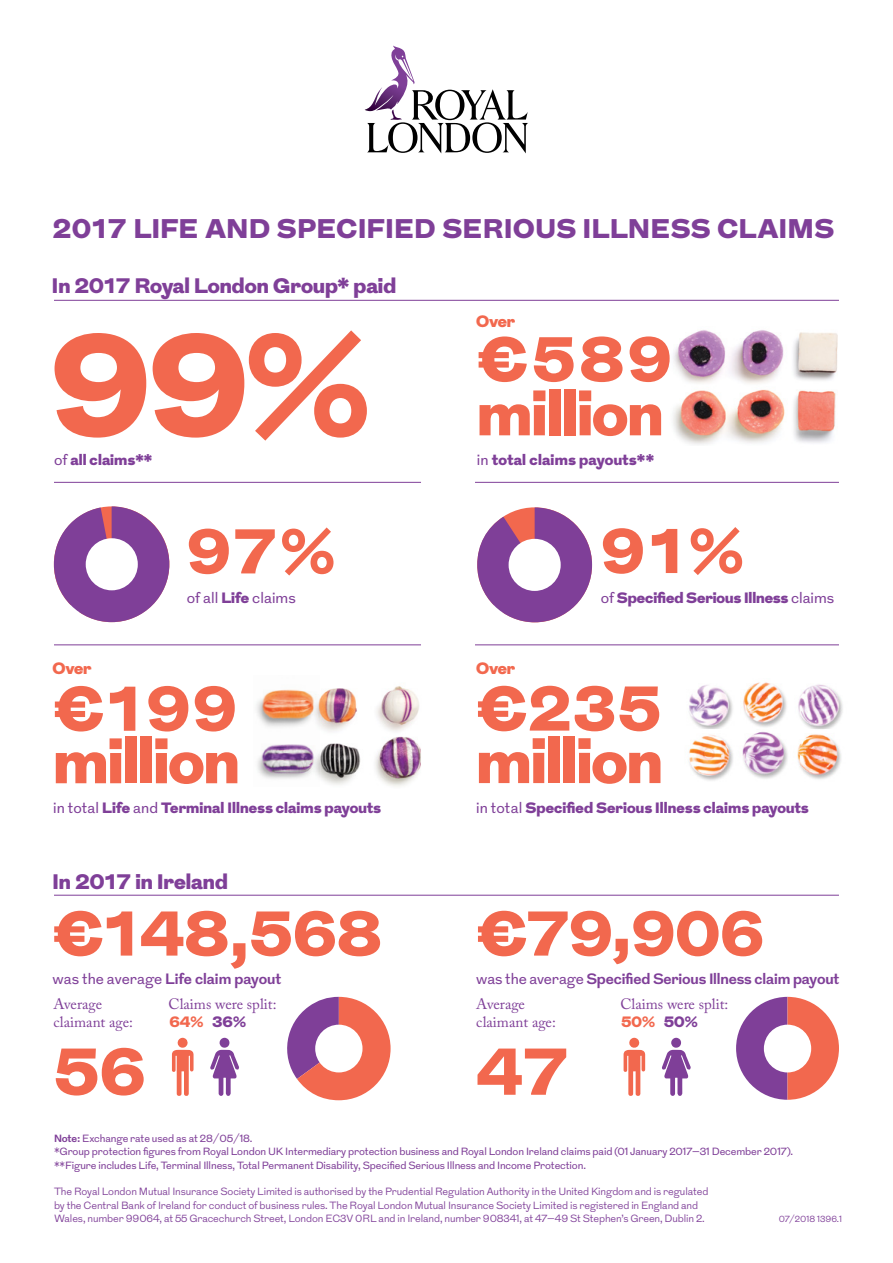
<style>
.page{position:relative;width:893px;height:1263px;background:#fff}
.page>*{position:absolute;margin:0;border:0;box-sizing:border-box;transform-origin:0 0}
.t1{font:900 144.45px "Grot";color:#f2684e}
.t2{font:900 66px "Grot";color:#f2684e}
.t3{font:900 63px/52.5px "Grot";letter-spacing:.005em;color:#f2684e}
.t4{font:900 27px "Grot";letter-spacing:.03em;color:#7f3f98}
.t5{font:900 21px "Grot";letter-spacing:-.005em;color:#7f3f98}
.t6{font:900 16.5px "Grot";color:#f2684e}
.t7{font:900 15px "Grot";letter-spacing:.005em;color:#7f3f98}
.t8{font:700 15px "Grot";letter-spacing:-.01em;color:#7f3f98}
.t9{font:15px/18px "Adobe Caslon Pro";color:#7f3f98}
.t10{font:15px "Grot";letter-spacing:.005em;color:#7f3f98}
.t11{font:900 15px "Grot";color:#f2684e}
.t12{font:300 10.5px/13.5px "Grot";letter-spacing:-.01em;color:#7f3f98}
.t13{font:10.5px/13.5px "Grot";letter-spacing:-.01em;color:#7f3f98}
.t14{font:300 9px "Grot";color:#7f3f98}
.s1{font-weight:400}
.s2{font-weight:900}
.s3{color:#7f3f98}
.s4{font-weight:700}
</style>
<div class="page">
<svg style="left:365px;top:45px;width:163px;height:108px"></svg>
<hr style="left:54px;top:895px;width:785px;height:1px;background:#7f3f98">
<hr style="left:54px;top:644px;width:785px;height:1px;background:#7f3f98">
<hr style="left:54px;top:482px;width:785px;height:1px;background:#7f3f98">
<hr style="left:54px;top:300px;width:785px;height:1px;background:#7f3f98">
<svg style="left:624px;top:1038px;width:21px;height:58px"></svg>
<svg style="left:662px;top:1038px;width:29px;height:58px"></svg>
<svg style="left:172px;top:1038px;width:22px;height:58px"></svg>
<svg style="left:210px;top:1038px;width:29px;height:58px"></svg>
<img style="left:689px;top:682px;width:154px;height:47px">
<img style="left:689px;top:731px;width:152px;height:50px">
<svg style="left:287px;top:997px;width:104px;height:103px"></svg>
<div style="left:315px;top:1025px;width:47px;height:47px;background:#fff;border-radius:50%"></div>
<svg style="left:736px;top:997px;width:103px;height:103px"></svg>
<div style="left:764px;top:1025px;width:47px;height:47px;background:#fff;border-radius:50%"></div>
<img style="left:256px;top:689px;width:55px;height:90px">
<img style="left:311px;top:686px;width:110px;height:101px">
<img style="left:673px;top:330px;width:112px;height:115px">
<img style="left:793px;top:332px;width:45px;height:111px">
<svg style="left:53px;top:506px;width:117px;height:117px"></svg>
<div style="left:86px;top:538px;width:52px;height:52px;background:#fff;border-radius:50%"></div>
<div style="left:421px;top:305px;width:54px;height:488px;background:#fff"></div>
<svg style="left:477px;top:507px;width:116px;height:116px"></svg>
<div style="left:509px;top:539px;width:52px;height:52px;background:#fff;border-radius:50%"></div>
<h3 class="t4" style="left:53px;top:209px;width:777px">2017 Life and Specified Serious Illness Claims</h3>
<h3 class="t5" style="left:52px;top:270px;width:346px">In 2017 Royal London Group* paid</h3>
<h1 class="t1" style="left:50px;top:282px;width:322px">99%</h1>
<h3 class="t7" style="left:54px;top:449px;width:100px"><span class="s1">of</span> all claims**</h3>
<h3 class="t6" style="left:53px;top:656px;width:40px">Over</h3>
<h3 class="t3" style="left:187px;top:528px;width:150px">97%</h3>
<h3 class="t10" style="left:187px;top:589px;width:111px">of all <span class="s2">Life</span> claims</h3>
<h3 class="t3" style="left:53px;top:686px;width:188px">€199 million</h3>
<h3 class="t7" style="left:53px;top:797px;width:329px"><span class="s1">in total</span> Life <span class="s1">and</span> Terminal Illness claims payouts</h3>
<h3 class="t5" style="left:53px;top:867px;width:177px">In 2017 in Ireland</h3>
<h3 class="t3" style="left:53px;top:911px;width:330px">€148,568</h3>
<h3 class="t8" style="left:53px;top:969px;width:231px"><span class="s1">was the average</span> Life claim payout</h3>
<h3 class="t9" style="left:53px;top:995px;width:50px">Average</h3>
<h3 class="t9" style="left:169px;top:995px;width:109px">Claims were split:</h3>
<h3 class="t9" style="left:53px;top:1013px;width:81px">claimant age:</h3>
<h2 class="t2" style="left:53px;top:1024px;width:94px">56</h2>
<h3 class="t11" style="left:169px;top:1011px;width:78px">64% <span class="s3">36%</span></h3>
<h3 class="t6" style="left:476px;top:309px;width:40px">Over</h3>
<h3 class="t3" style="left:477px;top:336px;width:196px;line-height:54px">€589 million</h3>
<h3 class="t7" style="left:477px;top:449px;width:179px"><span class="s1">in</span> total claims payouts**</h3>
<h3 class="t6" style="left:476px;top:656px;width:40px">Over</h3>
<h3 class="t3" style="left:601px;top:528px;width:144px">91%</h3>
<h3 class="t7" style="left:601px;top:587px;width:235px"><span class="s1">of</span> Specified Serious Illness <span class="s1">claims</span></h3>
<h3 class="t3" style="left:476px;top:686px;width:188px">€235 million</h3>
<h3 class="t7" style="left:476px;top:797px;width:334px"><span class="s1">in total</span> Specified Serious Illness claims payouts</h3>
<h3 class="t3" style="left:476px;top:911px;width:290px">€79,906</h3>
<h3 class="t8" style="left:476px;top:969px;width:365px"><span class="s1">was the average</span> Specified Serious Illness claim payout</h3>
<h3 class="t9" style="left:476px;top:995px;width:81px">Average claimant age:</h3>
<h2 class="t2" style="left:476px;top:1024px;width:94px">47</h2>
<h3 class="t9" style="left:620px;top:995px;width:109px">Claims were split:</h3>
<h3 class="t11" style="left:621px;top:1011px;width:78px">50% <span class="s3">50%</span></h3>
<p class="t13" style="left:54px;top:1131px;width:741px"><span class="s4">Note:</span> Exchange rate used as at 28/05/18.<br>*Group protection figures from Royal London UK Intermediary protection business and Royal London Ireland claims paid (01 January 2017–31 December 2017). **Figure includes Life, Terminal Illness, Total Permanent Disability, Specified Serious Illness and Income Protection.</p>
<p class="t12" style="left:54px;top:1185px;width:656px">The Royal London Mutual Insurance Society Limited is authorised by the Prudential Regulation Authority in the United Kingdom and is regulated by the Central Bank of Ireland for conduct of business rules. The Royal London Mutual Insurance Society Limited is registered in England and<br>Wales, number 99064, at 55 Gracechurch Street, London EC3V 0RL and in Ireland, number 908341, at 47–49 St Stephen’s Green, Dublin 2.</p>
<p class="t14" style="left:779px;top:1214px;width:65px">07/2018 1396.1</p>
</div>
